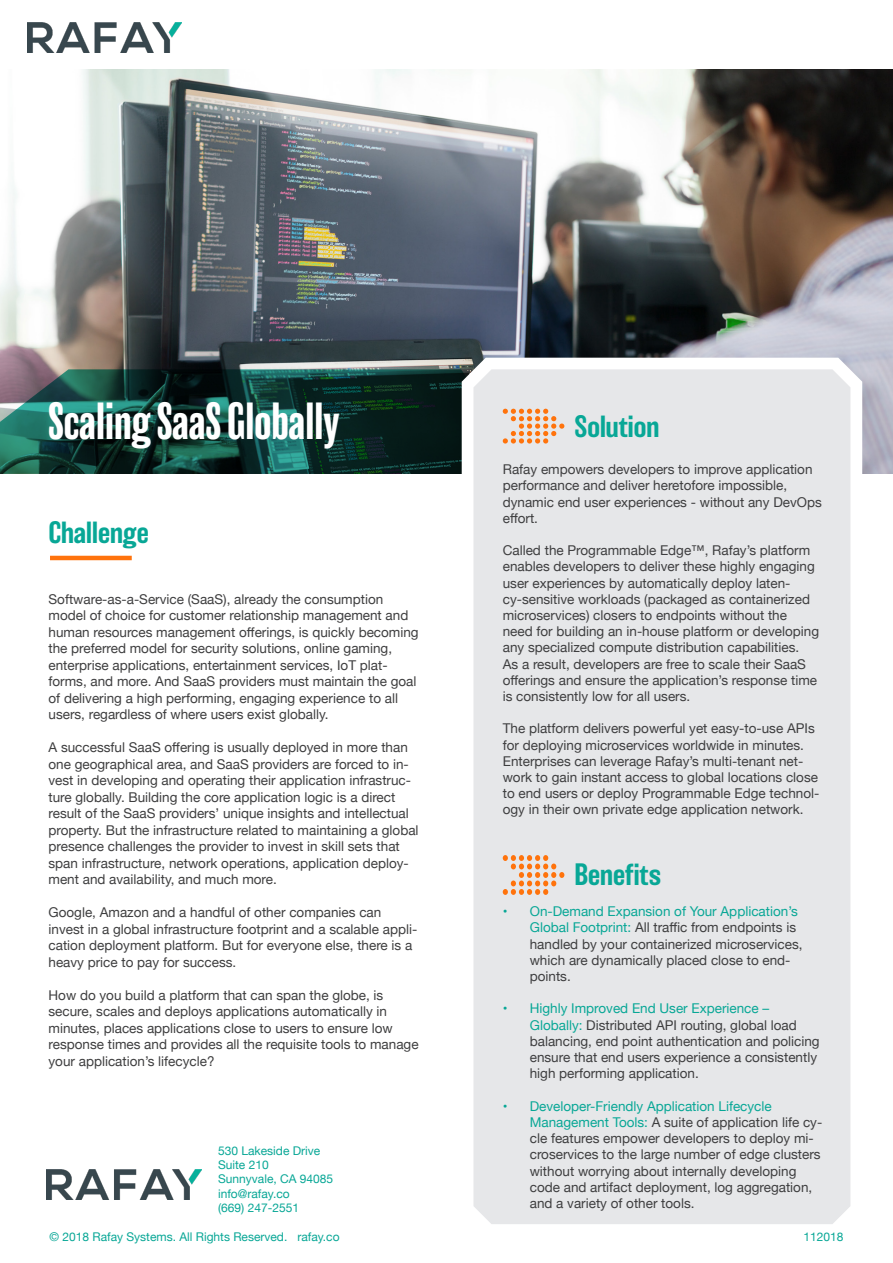
<style>
.page{position:relative;width:893px;height:1263px;background:#fff}
.page>*{position:absolute;margin:0;border:0;box-sizing:border-box;transform-origin:0 0}
.Slogan{font:condensed 48px "Balboa";color:#fff}
.Title_2{font:500 28.5px "Balboa";color:#08a796}
.Text{font:13.5px/16.2px "Helvetica Neue";color:#3e3e3f}
.Text-2{font:12px "Helvetica Neue";color:#08a796}
.s1{color:#08a796}
</style>
<div class="page">
<img style="left:0;top:69px;width:893px;height:404px">
<svg style="left:0;top:369px;width:462px;height:105px;background:#153d38"></svg>
<img style="left:27px;top:22px;width:155px;height:31px">
<svg style="left:462px;top:358px;width:400px;height:535px"></svg>
<div style="left:473px;top:369px;width:377px;height:855px;background:#e6e7e9"></div>
<svg style="left:503px;top:409px;width:61px;height:34px;background:#edc4a7"></svg>
<svg style="left:503px;top:855px;width:61px;height:40px;background:#edc5a8"></svg>
<hr style="left:50px;top:556px;width:82px;height:4px;background:#ff730c">
<img style="left:47px;top:1169px;width:154px;height:30px">
<p class="Slogan" style="left:49px;top:396px;width:292px">Scaling SaaS Globally</p>
<p class="Title_2" style="left:49px;top:517px;width:102px">Challenge</p>
<p class="Text" style="left:49px;top:591px;width:372px">Software-as-a-Service (SaaS), already the consumption model of choice for customer relationship management and human resources management offerings, is quickly becoming the preferred model for security solutions, online gaming, enterprise applications, entertainment services, IoT plat&shy;forms, and more. And SaaS providers must maintain the goal of delivering a high performing, engaging experience to all users, regardless of where users exist globally.</p>
<p class="Text" style="left:49px;top:740px;width:372px">A successful SaaS offering is usually deployed in more than one geographical area, and SaaS providers are forced to in&shy;vest in developing and operating their application infrastruc&shy;ture globally. Building the core application logic is a direct result of the SaaS providers’ unique insights and intellectual property. But the infrastructure related to maintaining a global presence challenges the provider to invest in skill sets that span infrastructure, network operations, application deploy&shy;ment and availability, and much more.</p>
<p class="Text" style="left:49px;top:905px;width:370px">Google, Amazon and a handful of other companies can invest in a global infrastructure footprint and a scalable appli&shy;cation deployment platform. But for everyone else, there is a heavy price to pay for success.</p>
<p class="Text" style="left:49px;top:987px;width:372px">How do you build a platform that can span the globe, is secure, scales and deploys applications automatically in minutes, places applications close to users to ensure low response times and provides all the requisite tools to manage your application’s lifecycle?</p>
<p class="Text-2" style="left:218px;top:1142px;width:104px">530 Lakeside Drive</p>
<p class="Text-2" style="left:218px;top:1156px;width:52px">Suite 210</p>
<p class="Text-2" style="left:218px;top:1170px;width:117px">Sunnyvale, CA 94085</p>
<p class="Text-2" style="left:218px;top:1185px;width:73px">info@rafay.co</p>
<p class="Text-2" style="left:218px;top:1199px;width:82px">(669) 247-2551</p>
<p class="Title_2" style="left:574px;top:411px;width:86px">Solution</p>
<p class="Text" style="left:503px;top:462px;width:321px">Rafay empowers developers to improve application performance and deliver heretofore impossible, dynamic end user experiences - without any DevOps effort.</p>
<p class="Text" style="left:503px;top:543px;width:318px">Called the Programmable Edge™, Rafay’s platform enables developers to deliver these highly engaging user experiences by automatically deploy laten&shy;cy-sensitive workloads (packaged as containerized microservices) closers to endpoints without the need for building an in-house platform or developing any specialized compute distribution capabilities.<br>As a result, developers are free to scale their SaaS offerings and ensure the application’s response time is consistently low for all users.</p>
<p class="Text" style="left:503px;top:721px;width:318px">The platform delivers powerful yet easy-to-use APIs for deploying microservices worldwide in minutes.<br>Enterprises can leverage Rafay’s multi-tenant net&shy;work to gain instant access to global locations close to end users or deploy Programmable Edge technol&shy;ogy in their own private edge application network.</p>
<p class="Title_2" style="left:574px;top:858px;width:88px">Benefits</p>
<p class="Text" style="left:530px;top:904px;width:274px;text-indent:-27px"><span class="s1">• On-Demand Expansion of Your Application’s Global Footprint:</span> All traffic from endpoints is handled by your containerized microservices, which are dynamically placed close to end&shy;points.</p>
<p class="Text" style="left:530px;top:1001px;width:291px;text-indent:-27px"><span class="s1">• Highly Improved End User Experience – Globally:</span> Distributed API routing, global load balancing, end point authentication and policing ensure that end users experience a consistently high performing application.</p>
<p class="Text" style="left:530px;top:1098px;width:294px;text-indent:-27px"><span class="s1">• Developer-Friendly Application Lifecycle Management Tools:</span> A suite of application life cy&shy;cle features empower developers to deploy mi&shy;croservices to the large number of edge clusters without worrying about internally developing code and artifact deployment, log aggregation, and a variety of other tools.</p>
<p class="Text-2" style="left:50px;top:1228px;width:292px">© 2018 Rafay Systems. All Rights Reserved. rafay.co</p>
<p class="Text-2" style="left:803px;top:1228px;width:42px">112018</p>
</div>
